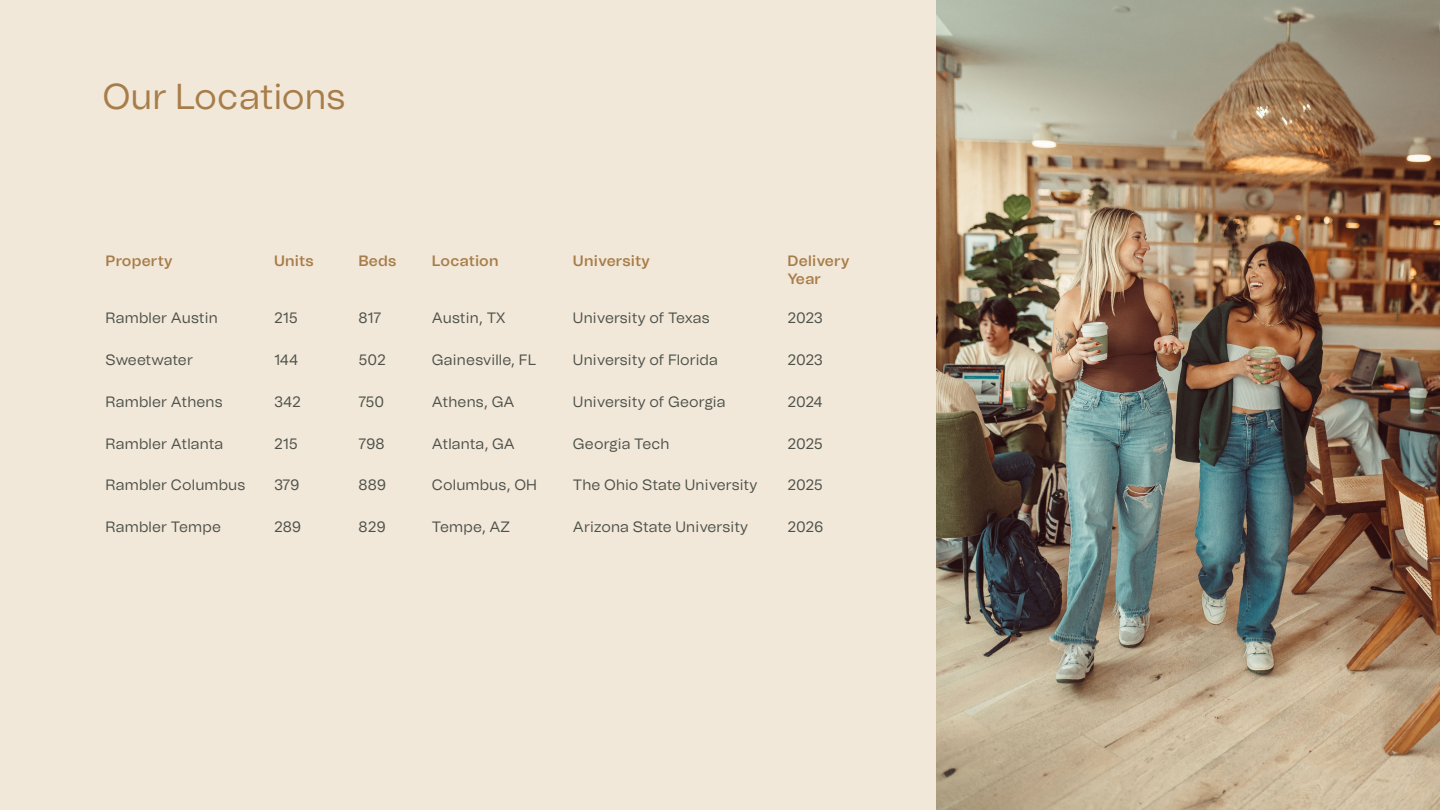
<style>
.page{position:relative;width:1440px;height:810px;background:#f2e8da}
.page>*{position:absolute;margin:0;border:0;box-sizing:border-box;transform-origin:0 0}
.t1{font:36px "Tomato Grotesk";color:#a77d49}
.t2{font:15px "Tomato Grotesk";letter-spacing:.01em;color:#4d5149}
.t3{font:600 15px/18px "Tomato Grotesk";letter-spacing:.01em;color:#a77d49}
.t4{font:15px "Tomato Grotesk";letter-spacing:-.01em;color:#4d5149}
</style>
<div class="page">
<img style="left:937px;top:0;width:503px;height:810px">
<h1 class="t1" style="left:103px;top:71px;width:244px">Our Locations</h1>
<p class="t3" style="left:106px;top:251px;width:68px">Property</p>
<p class="t3" style="left:274px;top:251px;width:41px">Units</p>
<p class="t3" style="left:358px;top:251px;width:39px">Beds</p>
<p class="t3" style="left:432px;top:251px;width:68px">Location</p>
<p class="t3" style="left:573px;top:251px;width:78px">University</p>
<p class="t3" style="left:787px;top:251px;width:63px">Delivery<br>Year</p>
<p class="t2" style="left:106px;top:307px;width:114px">Rambler Austin</p>
<p class="t2" style="left:274px;top:307px;width:25px">215</p>
<p class="t2" style="left:358px;top:307px;width:25px">817</p>
<p class="t2" style="left:432px;top:307px;width:75px">Austin, TX</p>
<p class="t2" style="left:573px;top:307px;width:138px">University of Texas</p>
<p class="t2" style="left:787px;top:307px;width:37px">2023</p>
<p class="t4" style="left:106px;top:349px;width:89px">Sweetwater</p>
<p class="t2" style="left:274px;top:349px;width:26px">144</p>
<p class="t2" style="left:358px;top:349px;width:29px">502</p>
<p class="t2" style="left:432px;top:349px;width:106px">Gainesville, FL</p>
<p class="t2" style="left:573px;top:349px;width:147px">University of Florida</p>
<p class="t2" style="left:787px;top:349px;width:37px">2023</p>
<p class="t2" style="left:106px;top:391px;width:119px">Rambler Athens</p>
<p class="t2" style="left:274px;top:391px;width:28px">342</p>
<p class="t2" style="left:358px;top:391px;width:27px">750</p>
<p class="t2" style="left:432px;top:391px;width:84px">Athens, GA</p>
<p class="t2" style="left:573px;top:391px;width:154px">University of Georgia</p>
<p class="t2" style="left:787px;top:391px;width:36px">2024</p>
<p class="t2" style="left:106px;top:433px;width:119px">Rambler Atlanta</p>
<p class="t2" style="left:274px;top:433px;width:25px">215</p>
<p class="t2" style="left:358px;top:433px;width:28px">798</p>
<p class="t4" style="left:432px;top:433px;width:84px">Atlanta, GA</p>
<p class="t2" style="left:573px;top:433px;width:98px">Georgia Tech</p>
<p class="t2" style="left:787px;top:433px;width:37px">2025</p>
<p class="t2" style="left:106px;top:475px;width:141px">Rambler Columbus</p>
<p class="t2" style="left:274px;top:475px;width:27px">379</p>
<p class="t2" style="left:358px;top:475px;width:29px">889</p>
<p class="t2" style="left:432px;top:475px;width:107px">Columbus, OH</p>
<p class="t2" style="left:573px;top:475px;width:186px">The Ohio State University</p>
<p class="t2" style="left:787px;top:475px;width:37px">2025</p>
<p class="t2" style="left:106px;top:517px;width:117px">Rambler Tempe</p>
<p class="t2" style="left:274px;top:517px;width:29px">289</p>
<p class="t2" style="left:358px;top:517px;width:29px">829</p>
<p class="t2" style="left:432px;top:517px;width:79px">Tempe, AZ</p>
<p class="t2" style="left:573px;top:517px;width:177px">Arizona State University</p>
<p class="t2" style="left:787px;top:517px;width:37px">2026</p>
</div>
